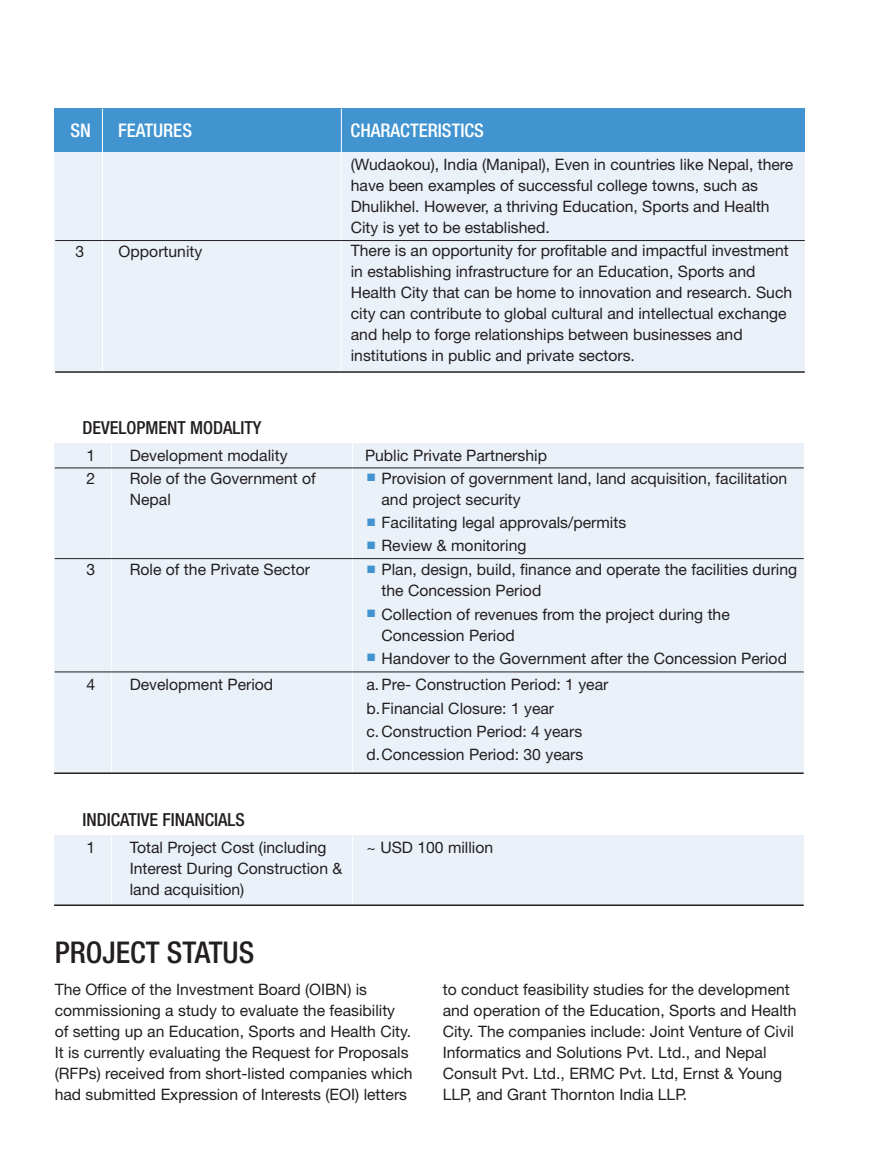
<style>
.page{position:relative;width:890px;height:1160px;background:#fff}
.page>*{position:absolute;margin:0;border:0;box-sizing:border-box;transform-origin:0 0}
.salient_features{font:500 condensed 30px "Helvetica Neue";color:#231f20}
.table_head{font:500 condensed 18.75px "Helvetica Neue";color:#fff}
.table_sub_head{font:500 condensed 18px "Helvetica Neue";color:#231f20}
.table_body_left{font:15.75px/21px "Helvetica Neue";color:#231f20}
.table_body{font:15.75px/21px "Helvetica Neue";color:#231f20}
.table_bullet{font:15.75px/21px "Helvetica Neue";color:#231f20}
.s1{color:#4194d0}
</style>
<div class="page">
<div style="left:54px;top:109px;width:750px;height:43px;background:#4194d0"></div>
<hr style="left:102px;top:109px;width:1px;height:43px;background:#fff">
<hr style="left:341px;top:109px;width:1px;height:43px;background:#fff">
<div style="left:54px;top:152px;width:750px;height:219px;background:#eaf1f9"></div>
<hr style="left:102px;top:152px;width:1px;height:219px;background:#fff">
<hr style="left:341px;top:152px;width:1px;height:219px;background:#fff">
<hr style="left:55px;top:371px;width:750px;height:2px;background:#231f20">
<hr style="left:55px;top:240px;width:750px;height:1px;background:#231f20">
<div style="left:54px;top:443px;width:750px;height:329px;background:#eaf1f9"></div>
<hr style="left:111px;top:443px;width:1px;height:331px;background:#fff">
<hr style="left:352px;top:443px;width:1px;height:331px;background:#fff">
<hr style="left:54px;top:772px;width:750px;height:2px;background:#231f20">
<hr style="left:55px;top:468px;width:749px;height:1px;background:#231f20">
<hr style="left:55px;top:558px;width:749px;height:1px;background:#231f20">
<hr style="left:55px;top:672px;width:749px;height:1px;background:#231f20">
<div style="left:54px;top:835px;width:750px;height:69px;background:#eaf1f9"></div>
<hr style="left:111px;top:835px;width:1px;height:71px;background:#fff">
<hr style="left:352px;top:835px;width:1px;height:71px;background:#fff">
<hr style="left:54px;top:904px;width:750px;height:2px;background:#231f20">
<p class="table_head" style="left:71px;top:119px;width:22px">SN</p>
<p class="table_head" style="left:118px;top:119px;width:75px">FEATURES</p>
<p class="table_head" style="left:351px;top:119px;width:135px">CHARACTERISTICS</p>
<p class="table_body" style="left:351px;top:153px;width:444px">(Wudaokou), India (Manipal), Even in countries like Nepal, there have been examples of successful college towns, such as Dhulikhel. However, a thriving Education, Sports and Health City is yet to be established.</p>
<p class="table_body" style="left:351px;top:240px;width:443px">There is an opportunity for profitable and impactful investment in establishing infrastructure for an Education, Sports and Health City that can be home to innovation and research. Such city can contribute to global cultural and intellectual exchange and help to forge relationships between businesses and institutions in public and private sectors.</p>
<p class="table_body_left" style="left:75px;top:241px;width:10px">3</p>
<p class="table_body_left" style="left:119px;top:241px;width:85px">Opportunity</p>
<p class="table_sub_head" style="left:82px;top:417px;width:180px">DEVELOPMENT MODALITY</p>
<p class="table_body_left" style="left:86px;top:444px;width:10px">1</p>
<p class="table_body_left" style="left:130px;top:444px;width:159px">Development modality</p>
<p class="table_body_left" style="left:86px;top:468px;width:10px">2</p>
<p class="table_body_left" style="left:130px;top:468px;width:188px">Role of the Government of<br>Nepal</p>
<p class="table_body_left" style="left:86px;top:559px;width:10px">3</p>
<p class="table_body_left" style="left:130px;top:559px;width:182px">Role of the Private Sector</p>
<p class="table_body_left" style="left:86px;top:674px;width:10px">4</p>
<p class="table_body_left" style="left:130px;top:674px;width:145px">Development Period</p>
<p class="table_body" style="left:365px;top:444px;width:184px">Public Private Partnership</p>
<p class="table_bullet" style="left:381px;top:468px;width:407px;text-indent:-15px"><span class="s1">■</span> Provision of government land, land acquisition, facilitation and project security</p>
<p class="table_bullet" style="left:366px;top:512px;width:261px"><span class="s1">■</span> Facilitating legal approvals/permits</p>
<p class="table_bullet" style="left:366px;top:535px;width:161px"><span class="s1">■</span> Review &amp; monitoring</p>
<p class="table_bullet" style="left:381px;top:559px;width:417px;text-indent:-15px"><span class="s1">■</span> Plan, design, build, finance and operate the facilities during the Concession Period</p>
<p class="table_bullet" style="left:381px;top:603px;width:350px;text-indent:-15px"><span class="s1">■</span> Collection of revenues from the project during the<br>Concession Period</p>
<p class="table_bullet" style="left:366px;top:647px;width:422px"><span class="s1">■</span> Handover to the Government after the Concession Period</p>
<p class="table_bullet" style="left:366px;top:674px;width:243px">a.Pre- Construction Period: 1 year</p>
<p class="table_bullet" style="left:366px;top:697px;width:189px">b.Financial Closure: 1 year</p>
<p class="table_bullet" style="left:366px;top:720px;width:217px">c.Construction Period: 4 years</p>
<p class="table_bullet" style="left:366px;top:744px;width:218px">d.Concession Period: 30 years</p>
<p class="table_sub_head" style="left:82px;top:809px;width:164px">INDICATIVE FINANCIALS</p>
<p class="table_body_left" style="left:86px;top:837px;width:10px">1</p>
<p class="table_body_left" style="left:130px;top:837px;width:214px">Total Project Cost (including<br>Interest During Construction &amp; land acquisition)</p>
<p class="table_bullet" style="left:366px;top:837px;width:128px">~ USD 100 million</p>
<p class="salient_features" style="left:55px;top:934px;width:201px">PROJECT STATUS</p>
<p class="table_body_left" style="left:55px;top:979px;width:359px">The Office of the Investment Board (OIBN) is commissioning a study to evaluate the feasibility of setting up an Education, Sports and Health City.<br>It is currently evaluating the Request for Proposals (RFPs) received from short-listed companies which had submitted Expression of Interests (EOI) letters</p>
<p class="table_body_left" style="left:443px;top:979px;width:355px">to conduct feasibility studies for the development and operation of the Education, Sports and Health City. The companies include: Joint Venture of Civil Informatics and Solutions Pvt. Ltd., and Nepal Consult Pvt. Ltd., ERMC Pvt. Ltd, Ernst &amp; Young LLP, and Grant Thornton India LLP.</p>
</div>
